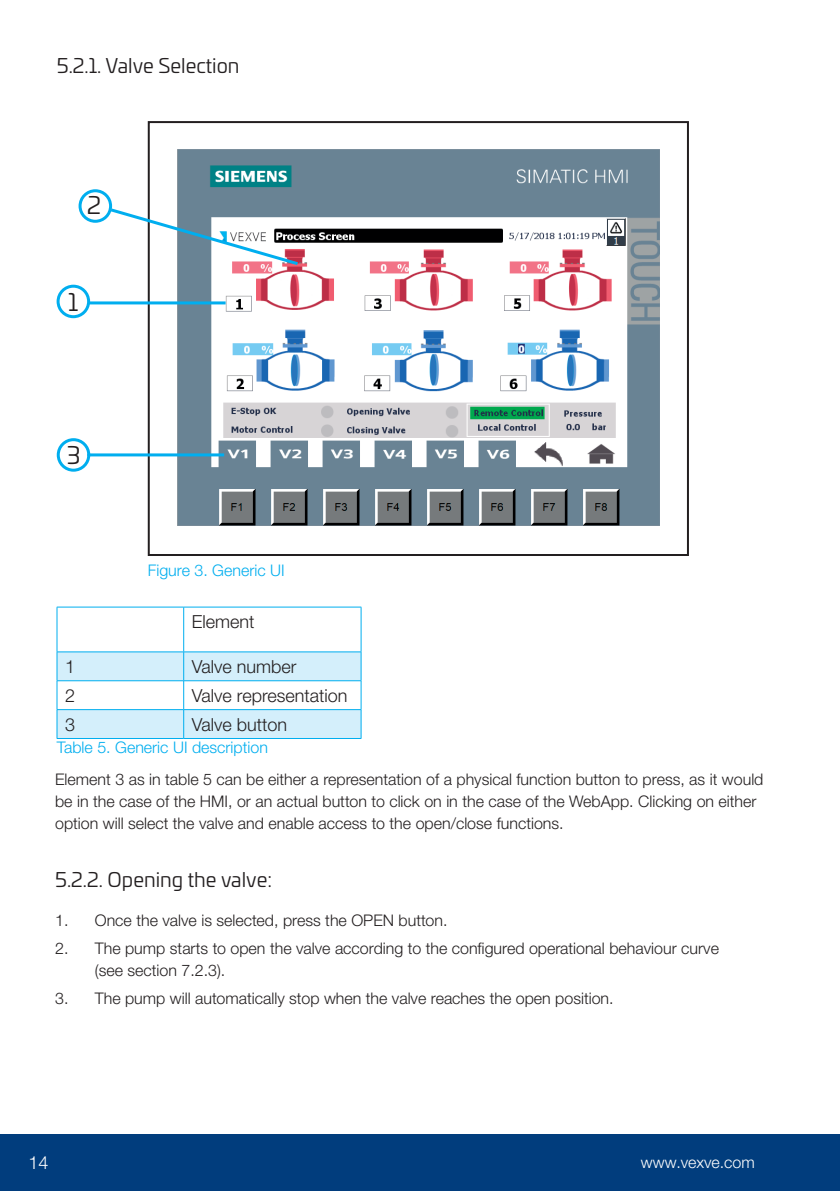
<style>
.page{position:relative;width:840px;height:1191px;background:#fff}
.page>*{position:absolute;margin:0;border:0;box-sizing:border-box;transform-origin:0 0}
.t1{font:24px "Univia Pro";color:#231f20}
.t2{font:20px "Univia Pro";color:#231f20}
.t3{font:300 18px "Helvetica Neue LTW1 G";color:#231f20}
.t4{font:300 18px "Helvetica Neue LTW1 G";color:#fff}
.t5{font:300 16px/22px "Helvetica Neue LTW1 G";color:#231f20}
.t6{font:300 16px "Helvetica Neue LTW1 G";color:#00aeef}
.t7{font:300 16px "Helvetica Neue LTW1 G";color:#fff}
</style>
<div class="page">
<div style="left:0;top:1134px;width:839px;height:57px;background:#013d7d"></div>
<hr style="left:839px;top:1134px;width:1px;height:57px;background:#013d7d">
<hr style="left:57px;top:607px;width:127px;height:1px;background:#00aeef">
<hr style="left:57px;top:607px;width:1px;height:44px;background:#00aeef">
<hr style="left:184px;top:607px;width:177px;height:1px;background:#00aeef">
<hr style="left:183px;top:607px;width:1px;height:44px;background:#00aeef">
<hr style="left:360px;top:607px;width:1px;height:44px;background:#00aeef">
<hr style="left:57px;top:651px;width:127px;height:1px;background:#00aeef">
<hr style="left:184px;top:651px;width:177px;height:1px;background:#00aeef">
<svg style="left:57px;top:652px;width:304px;height:86px"></svg>
<hr style="left:57px;top:738px;width:127px;height:1px;background:#00aeef">
<hr style="left:184px;top:738px;width:177px;height:1px;background:#00aeef">
<div style="left:148px;top:121px;width:540px;height:435px;border:2px solid #231f20"></div>
<img style="left:177px;top:149px;width:482px;height:376px">
<svg style="left:107px;top:206px;width:194px;height:61px"></svg>
<hr style="left:89px;top:301px;width:136px;height:3px;background:#00aeef">
<hr style="left:87px;top:453px;width:137px;height:3px;background:#00aeef">
<div style="left:78px;top:189px;width:34px;height:34px;border:3px solid #00aeef;border-radius:50%"></div>
<div style="left:57px;top:285px;width:33px;height:33px;border:3px solid #00aeef;border-radius:50%"></div>
<div style="left:57px;top:438px;width:33px;height:34px;border:3px solid #00aeef;border-radius:50%"></div>
<p class="t2" style="left:57px;top:51px;width:184px">5.2.1. Valve Selection</p>
<h1 class="t1" style="left:87px;top:188px;width:16px">2</h1>
<h1 class="t1" style="left:68px;top:284px;width:12px">1</h1>
<h1 class="t1" style="left:67px;top:438px;width:15px">3</h1>
<p class="t6" style="left:148px;top:560px;width:138px">Figure 3. Generic UI</p>
<p class="t3" style="left:192px;top:610px;width:64px">Element</p>
<p class="t3" style="left:65px;top:655px;width:12px">1</p>
<p class="t3" style="left:192px;top:655px;width:106px">Valve number</p>
<p class="t3" style="left:65px;top:684px;width:12px">2</p>
<p class="t3" style="left:192px;top:684px;width:157px">Valve representation</p>
<p class="t3" style="left:65px;top:713px;width:12px">3</p>
<p class="t3" style="left:192px;top:713px;width:97px">Valve button</p>
<p class="t6" style="left:57px;top:737px;width:212px">Table 5. Generic UI description</p>
<p class="t5" style="left:55px;top:768px;width:709px">Element 3 as in table 5 can be either a representation of a physical function button to press, as it would be in the case of the HMI, or an actual button to click on in the case of the WebApp. Clicking on either option will select the valve and enable access to the open/close functions.</p>
<p class="t2" style="left:55px;top:865px;width:218px">5.2.2. Opening the valve:</p>
<p class="t5" style="left:55px;top:909px;width:394px">1. Once the valve is selected, press the OPEN button.</p>
<p class="t5" style="left:95px;top:937px;width:625px;text-indent:-40px">2. The pump starts to open the valve according to the configured operational behaviour curve (see section 7.2.3).</p>
<p class="t5" style="left:55px;top:987px;width:559px">3. The pump will automatically stop when the valve reaches the open position.</p>
<p class="t4" style="left:28px;top:1151px;width:22px">14</p>
<p class="t7" style="left:640px;top:1152px;width:116px">www.vexve.com</p>
</div>
